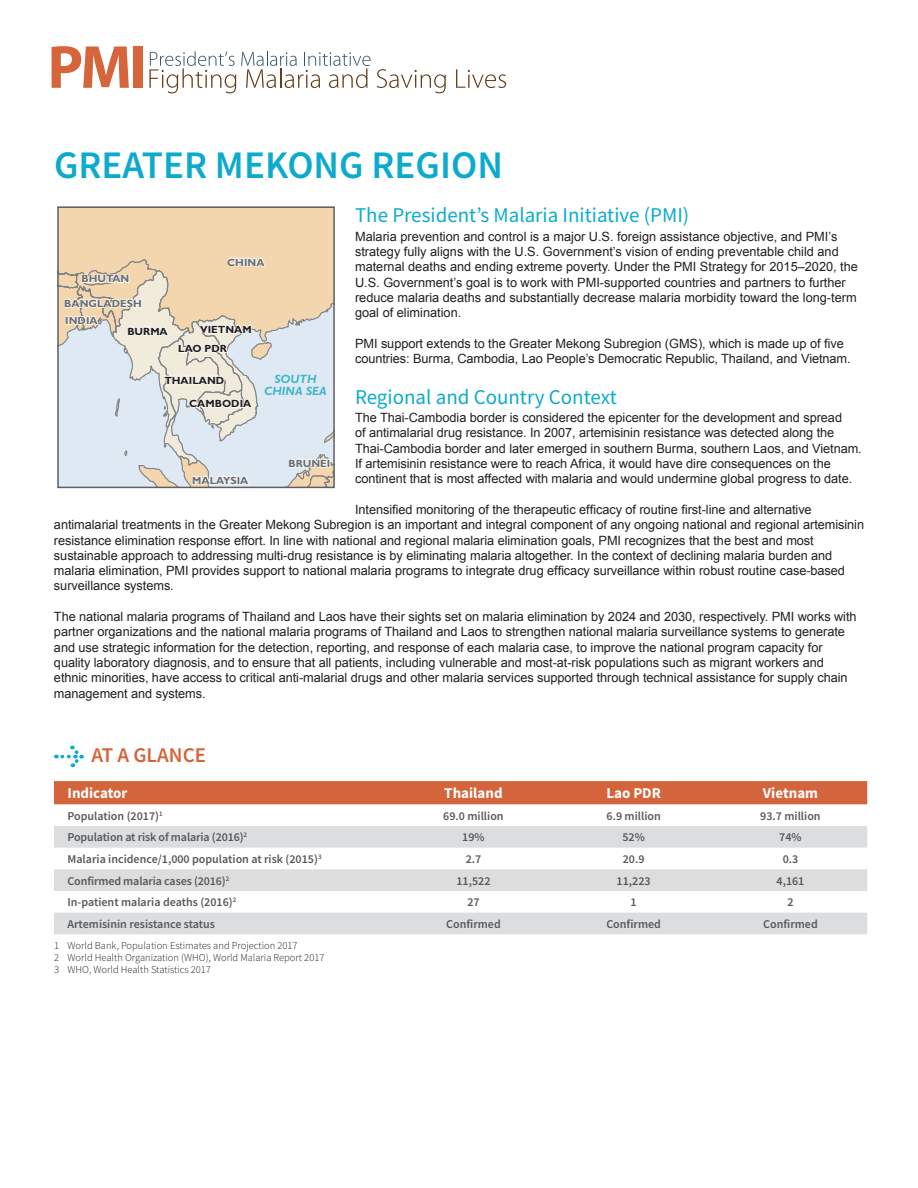
<style>
.page{position:relative;width:918px;height:1188px;background:#fff}
.page>*{position:absolute;margin:0;border:0;box-sizing:border-box;transform-origin:0 0}
.t1{font:600 39px "Source Sans Pro";color:#0cabcd}
.t2{font:21px "Source Sans Pro";color:#0cabcd}
.t3{font:600 21px "Source Sans Pro";color:#d4643b}
.table_heading{font:700 15px "Source Sans Pro";color:#fff}
.body{font:12.75px/15.3px "Arial";letter-spacing:-.005em;color:#231f20}
.t4{font:600 12px "Source Sans Pro";color:#57585a}
.t5{font:italic 700 12px/12px "Gill Sans";color:#3fb6cc;text-align:center}
.note-text{font:300 10.5px "Source Sans Pro";color:#231f20}
.t6{font:700 10.5px "Gill Sans";color:#6c6d70}
.t7{font:700 10.5px/19.2px "Gill Sans";color:#231f20}
</style>
<div class="page">
<svg style="left:52px;top:46px;width:77px;height:42px"></svg>
<div style="left:133px;top:47px;width:9px;height:41px;background:#d6653b"></div>
<svg style="left:149px;top:51px;width:222px;height:42px"></svg>
<svg style="left:377px;top:69px;width:69px;height:24px"></svg>
<svg style="left:456px;top:69px;width:50px;height:19px"></svg>
<svg style="left:60px;top:209px;width:272px;height:276px"></svg>
<div style="left:57px;top:206px;width:278px;height:282px;border:2px solid #5f5f62"></div>
<div style="left:54px;top:781px;width:813px;height:23px;background:#d4643b"></div>
<svg style="left:54px;top:826px;width:813px;height:108px;fill:#dcdddf"></svg>
<svg style="left:56px;top:746px;width:28px;height:22px"></svg>
<h1 class="t1" style="left:54px;top:139px;width:450px">GREATER MEKONG REGION</h1>
<h2 class="t2" style="left:355px;top:202px;width:336px">The President’s Malaria Initiative (PMI)</h2>
<p class="body" style="left:355px;top:229px;width:504px">Malaria prevention and control is a major U.S. foreign assistance objective, and PMI’s strategy fully aligns with the U.S. Government’s vision of ending preventable child and maternal deaths and ending extreme poverty. Under the PMI Strategy for 2015–2020, the U.S. Government’s goal is to work with PMI-supported countries and partners to further reduce malaria deaths and substantially decrease malaria morbidity toward the long-term goal of elimination.</p>
<p class="body" style="left:355px;top:336px;width:497px">PMI support extends to the Greater Mekong Subregion (GMS), which is made up of five countries: Burma, Cambodia, Lao People’s Democratic Republic, Thailand, and Vietnam.</p>
<h2 class="t2" style="left:355px;top:383px;width:263px">Regional and Country Context</h2>
<p class="body" style="left:355px;top:410px;width:508px">The Thai-Cambodia border is considered the epicenter for the development and spread<br>of antimalarial drug resistance. In 2007, artemisinin resistance was detected along the Thai-Cambodia border and later emerged in southern Burma, southern Laos, and Vietnam.<br>If artemisinin resistance were to reach Africa, it would have dire consequences on the continent that is most affected with malaria and would undermine global progress to date.</p>
<p class="body" style="left:54px;top:502px;width:812px;text-indent:301px">Intensified monitoring of the therapeutic efficacy of routine first-line and alternative antimalarial treatments in the Greater Mekong Subregion is an important and integral component of any ongoing national and regional artemisinin resistance elimination response effort. In line with national and regional malaria elimination goals, PMI recognizes that the best and most sustainable approach to addressing multi-drug resistance is by eliminating malaria altogether. In the context of declining malaria burden and malaria elimination, PMI provides support to national malaria programs to integrate drug efficacy surveillance within robust routine case-based surveillance systems.</p>
<p class="body" style="left:54px;top:609px;width:804px">The national malaria programs of Thailand and Laos have their sights set on malaria elimination by 2024 and 2030, respectively. PMI works with partner organizations and the national malaria programs of Thailand and Laos to strengthen national malaria surveillance systems to generate and use strategic information for the detection, reporting, and response of each malaria case, to improve the national program capacity for quality laboratory diagnosis, and to ensure that all patients, including vulnerable and most-at-risk populations such as migrant workers and ethnic minorities, have access to critical anti-malarial drugs and other malaria services supported through technical assistance for supply chain management and systems.</p>
<p class="t6" style="left:227px;top:256px;width:39px">CHINA</p>
<p class="t6" style="left:81px;top:272px;width:50px">BHUTAN</p>
<p class="t6" style="left:65px;top:314px;width:34px">INDIA</p>
<p class="t6" style="left:64px;top:297px;width:79px">BANGLADESH</p>
<p class="t7" style="left:127px;top:321px;width:42px">BURMA</p>
<p class="t7" style="left:178px;top:319px;width:75px;text-indent:22px">VIETNAM<br>LAO PDR</p>
<p class="t5" style="left:264px;top:373px;width:64px">SOUTH<br>CHINA SEA</p>
<p class="t7" style="left:164px;top:370px;width:61px">THAILAND</p>
<p class="t7" style="left:189px;top:394px;width:64px">CAMBODIA</p>
<p class="t6" style="left:289px;top:457px;width:43px">BRUNEI</p>
<p class="t6" style="left:192px;top:474px;width:58px">MALAYSIA</p>
<p class="t3" style="left:92px;top:742px;width:116px">AT A GLANCE</p>
<p class="table_heading" style="left:68px;top:783px;width:62px">Indicator</p>
<p class="table_heading" style="left:444px;top:783px;width:60px">Thailand</p>
<p class="table_heading" style="left:606px;top:783px;width:56px">Lao PDR</p>
<p class="table_heading" style="left:763px;top:783px;width:57px">Vietnam</p>
<p class="t4" style="left:68px;top:808px;width:97px">Population (2017)<sup>1</sup></p>
<p class="t4" style="left:443px;top:808px;width:62px">69.0 million</p>
<p class="t4" style="left:607px;top:808px;width:56px">6.9 million</p>
<p class="t4" style="left:760px;top:808px;width:62px">93.7 million</p>
<p class="t4" style="left:67px;top:829px;width:181px">Population at risk of malaria (2016)<sup>2</sup></p>
<p class="t4" style="left:462px;top:829px;width:24px">19%</p>
<p class="t4" style="left:622px;top:829px;width:24px">52%</p>
<p class="t4" style="left:779px;top:829px;width:24px">74%</p>
<p class="t4" style="left:68px;top:851px;width:256px">Malaria incidence/1,000 population at risk (2015)<sup>3</sup></p>
<p class="t4" style="left:466px;top:851px;width:17px">2.7</p>
<p class="t4" style="left:623px;top:851px;width:23px">20.9</p>
<p class="t4" style="left:783px;top:851px;width:17px">0.3</p>
<p class="t4" style="left:68px;top:873px;width:163px">Confirmed malaria cases (2016)<sup>2</sup></p>
<p class="t4" style="left:456px;top:873px;width:36px">11,522</p>
<p class="t4" style="left:617px;top:873px;width:36px">11,223</p>
<p class="t4" style="left:777px;top:873px;width:29px">4,161</p>
<p class="t4" style="left:67px;top:894px;width:170px">In-patient malaria deaths (2016)<sup>2</sup></p>
<p class="t4" style="left:467px;top:894px;width:14px">27</p>
<p class="t4" style="left:631px;top:894px;width:8px">1</p>
<p class="t4" style="left:787px;top:894px;width:8px">2</p>
<p class="t4" style="left:67px;top:916px;width:149px">Artemisinin resistance status</p>
<p class="t4" style="left:446px;top:916px;width:56px">Confirmed</p>
<p class="t4" style="left:606px;top:916px;width:56px">Confirmed</p>
<p class="t4" style="left:763px;top:916px;width:56px">Confirmed</p>
<p class="note-text" style="left:54px;top:939px;width:245px">1 World Bank, Population Estimates and Projection 2017</p>
<p class="note-text" style="left:54px;top:951px;width:272px">2 World Health Organization (WHO), World Malaria Report 2017</p>
<p class="note-text" style="left:54px;top:963px;width:158px">3 WHO, World Health Statistics 2017</p>
</div>
